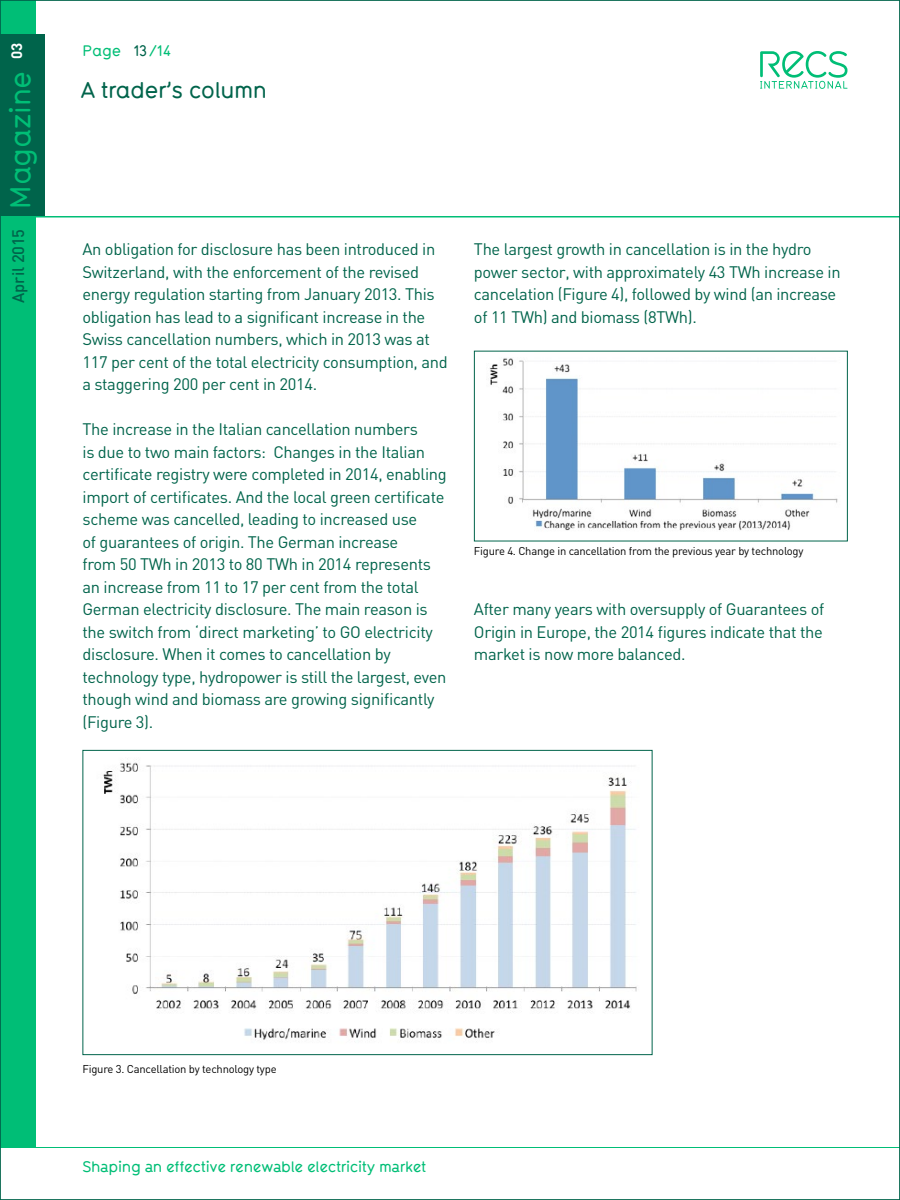
<style>
.page{position:relative;width:900px;height:1200px;background:#fff}
.page>*{position:absolute;margin:0;border:0;box-sizing:border-box;transform-origin:0 0}
.t1{font:500 22.5px "Typ 1451";letter-spacing:-.02em;color:#00644b}
.t2{font:16.5px/22.5px "DIN";letter-spacing:-.02em;color:#00644b}
.t3{font:500 16.5px "DIN";letter-spacing:-.005em;color:#00644b}
.t4{font:500 15px "Typ 1451 Alternate";letter-spacing:-.02em;color:#00be76}
.t5{font:500 15px "Typ 1451";letter-spacing:.005em;color:#00be76}
.t6{font:11.25px "DIN";letter-spacing:-.02em;color:#000}
.s1{font-family:"Typ 1451";font-size:28.5px;color:#00be76}
.s2{font-weight:700;font-size:15px;color:#fff}
.s3{color:#00644b}
</style>
<div class="page">
<hr style="left:0;top:1147px;width:900px;height:1px;background:#00be76">
<svg style="left:760px;top:51px;width:87px;height:38px"></svg>
<div style="left:0;top:0;width:36px;height:1148px;background:#00be76"></div>
<hr style="left:0;top:216px;width:900px;height:2px;background:#00be76">
<div style="left:0;top:34px;width:45px;height:182px;background:#00644b"></div>
<img style="left:103px;top:762px;width:534px;height:280px">
<div style="left:82px;top:750px;width:570px;height:305px;border:1px solid #00644b"></div>
<img style="left:489px;top:358px;width:349px;height:173px">
<div style="left:474px;top:351px;width:374px;height:190px;border:1px solid #00644b"></div>
<p class="t3" style="left:8px;top:303px;width:262px;rotate:-90deg">April 2015 <span class="s1">Magazine</span> <span class="s2">03</span></p>
<p class="t5" style="left:82px;top:40px;width:90px">Page <span class="s3">13</span>/14</p>
<h1 class="t1" style="left:80px;top:74px;width:188px">A trader’s column</h1>
<p class="t2" style="left:82px;top:237px;width:367px">An obligation for disclosure has been introduced in Switzerland, with the enforcement of the revised energy regulation starting from January 2013. This obligation has lead to a significant increase in the Swiss cancellation numbers, which in 2013 was at 117 per cent of the total electricity consumption, and a staggering 200 per cent in 2014.</p>
<p class="t2" style="left:82px;top:418px;width:366px">The increase in the Italian cancellation numbers<br>is due to two main factors: Changes in the Italian certificate registry were completed in 2014, enabling import of certificates. And the local green certificate scheme was cancelled, leading to increased use<br>of guarantees of origin. The German increase<br>from 50 TWh in 2013 to 80 TWh in 2014 represents an increase from 11 to 17 per cent from the total German electricity disclosure. The main reason is the switch from ‘direct marketing’ to GO electricity disclosure. When it comes to cancellation by technology type, hydropower is still the largest, even though wind and biomass are growing significantly (Figure 3).</p>
<p class="t2" style="left:474px;top:238px;width:368px">The largest growth in cancellation is in the hydro power sector, with approximately 43 TWh increase in cancelation (Figure 4), followed by wind (an increase of 11 TWh) and biomass (8TWh).</p>
<p class="t6" style="left:474px;top:544px;width:331px">Figure 4. Change in cancellation from the previous year by technology</p>
<p class="t2" style="left:474px;top:598px;width:352px;text-align:justify">After many years with oversupply of Guarantees of Origin in Europe, the 2014 figures indicate that the market is now more balanced.</p>
<p class="t6" style="left:82px;top:1061px;width:196px">Figure 3. Cancellation by technology type</p>
<p class="t4" style="left:82px;top:1156px;width:345px">Shaping an effective renewable electricity market</p>
</div>
